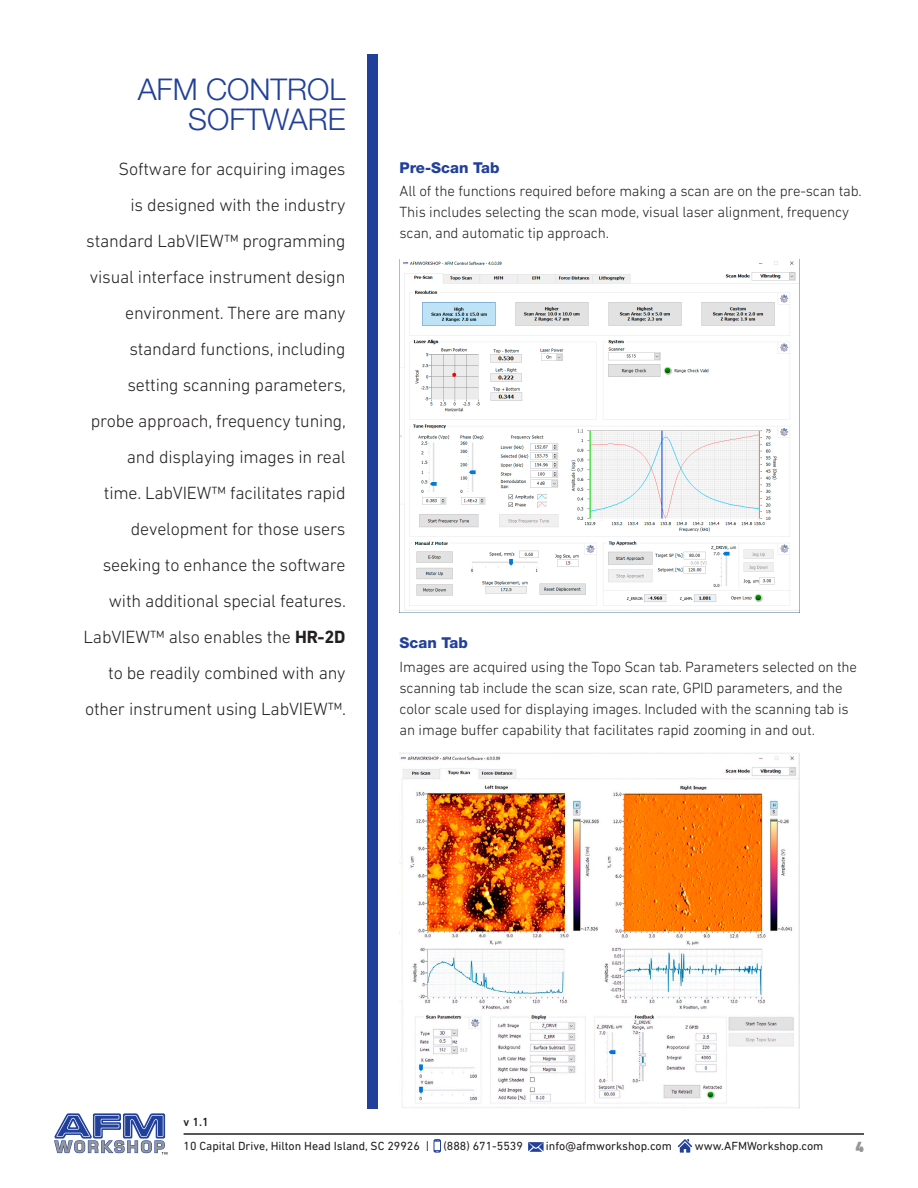
<style>
.page{position:relative;width:918px;height:1188px;background:#fff}
.page>*{position:absolute;margin:0;border:0;box-sizing:border-box;transform-origin:0 0}
.Basic_-_SubTitle_3{font:300 30px/30px "Helvetica Neue LT Pro";color:#21409a;text-align:right}
.Basic_-_Highlight{font:300 18px/36px "DIN Next LT Pro";letter-spacing:-.01em;color:#231f20;text-align:right}
.Basic_-_Bullet_Descr{font:300 15px/21px "DIN Next LT Pro";letter-spacing:-.01em;color:#231f20}
.Basic_-_SubTitle_1{font:800 15px "Helvetica Neue LT Pro";color:#21409a}
.t1{font:900 15px "DIN Next LT Pro";color:#949698}
.t2{font:12px "DIN Next LT Pro";color:#231f20}
.t3{font:500 12px "DIN Next LT Pro";color:#231f20}
.s1{font-weight:700}
</style>
<div class="page">
<hr style="left:184px;top:1133px;width:680px;height:2px;background:#231f20">
<svg style="left:678px;top:1139px;width:14px;height:14px"></svg>
<svg style="left:528px;top:1142px;width:16px;height:10px"></svg>
<svg style="left:434px;top:1139px;width:7px;height:14px"></svg>
<svg style="left:54px;top:1113px;width:113px;height:42px"></svg>
<div style="left:367px;top:54px;width:11px;height:1055px;background:#21409a"></div>
<img style="left:400px;top:261px;width:399px;height:350px">
<img style="left:400px;top:753px;width:399px;height:356px">
<p class="Basic_-_SubTitle_3" style="left:138px;top:73px;width:209px">AFM CONTROL<br>SOFTWARE</p>
<p class="Basic_-_Highlight" style="left:84px;top:151px;width:264px">Software for acquiring images<br>is designed with the industry standard LabVIEW™ programming visual interface instrument design environment. There are many standard functions, including setting scanning parameters, probe approach, frequency tuning, and displaying images in real<br>time. LabVIEW™ facilitates rapid development for those users seeking to enhance the software with additional special features.<br>LabVIEW™ also enables the <span class="s1">HR-2D </span>to be readily combined with any other instrument using LabVIEW™.</p>
<p class="Basic_-_SubTitle_1" style="left:400px;top:158px;width:102px">Pre-Scan Tab</p>
<p class="Basic_-_Bullet_Descr" style="left:400px;top:181px;width:464px">All of the functions required before making a scan are on the pre-scan tab.<br>This includes selecting the scan mode, visual laser alignment, frequency scan, and automatic tip approach.</p>
<p class="Basic_-_SubTitle_1" style="left:400px;top:634px;width:70px">Scan Tab</p>
<p class="Basic_-_Bullet_Descr" style="left:400px;top:656px;width:459px">Images are acquired using the Topo Scan tab. Parameters selected on the scanning tab include the scan size, scan rate, GPID parameters, and the color scale used for displaying images. Included with the scanning tab is an image buffer capability that facilitates rapid zooming in and out.</p>
<p class="t3" style="left:184px;top:1115px;width:27px">v 1.1</p>
<p class="t2" style="left:184px;top:1139px;width:341px">10 Capital Drive, Hilton Head Island, SC 29926 | (888) 671-5539</p>
<p class="t2" style="left:546px;top:1139px;width:127px">info@afmworkshop.com</p>
<p class="t2" style="left:695px;top:1139px;width:130px">www.AFMWorkshop.com</p>
<p class="t1" style="left:855px;top:1137px;width:10px">4</p>
</div>
